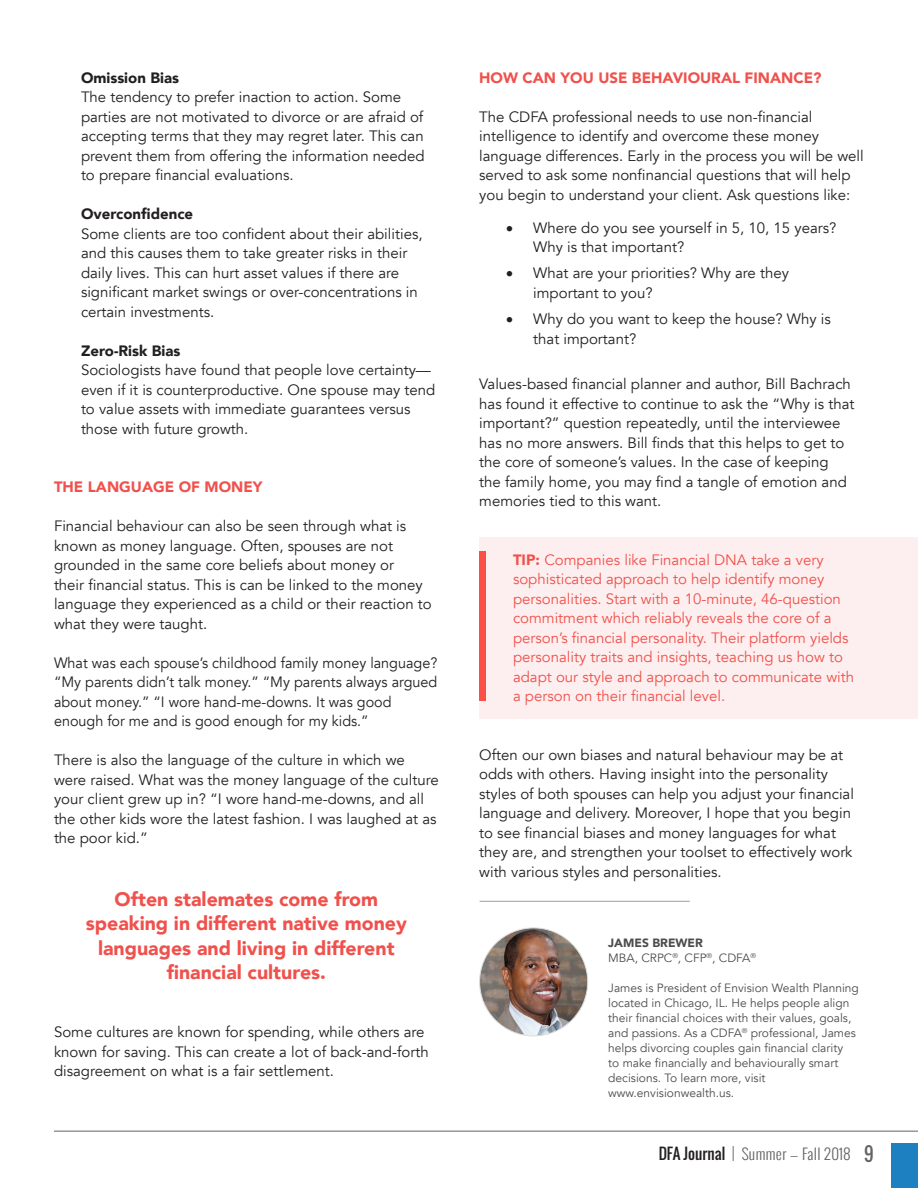
<style>
.page{position:relative;width:918px;height:1188px;background:#fff}
.page>*{position:absolute;margin:0;border:0;box-sizing:border-box;transform-origin:0 0}
.t1{font:900 19.5px/24.2px "Avenir";color:#f0514c;text-align:center}
.t2{font:18.9px "Oswald";color:#636366;scale:.95 1}
.t3{font:15px/19.5px "Avenir";color:#231f20}
.t4{font:15px/19.5px "Avenir";color:#f0514c}
.t5{font:15px/19.5px "Avenir";color:#231f20;scale:.96 1}
.t6{font:900 15px "Avenir";color:#f0514c}
.t7{font:900 15px "Avenir";color:#231f20}
.t8{font:300 15px "Oswald";letter-spacing:.02em;color:#636366}
.t9{font:12px/15px "Avenir";color:#4b4c4d}
.t10{font:900 12px "Avenir";color:#4b4c4d}
.s1{font-weight:900}
.s2{font-weight:400;color:#231f20}
.s3{font-size:16.5px}
</style>
<div class="page">
<div style="left:891px;top:1144px;width:27px;height:44px;background:#1d80c1"></div>
<hr style="left:54px;top:1131px;width:864px;height:1px;background:#636366">
<img style="left:480px;top:928px;width:108px;height:108px;border-radius:54px">
<hr style="left:480px;top:901px;width:210px;height:1px;background:#b2b3b7">
<div style="left:479px;top:537px;width:439px;height:182px;background:#fdefef"></div>
<p class="t7" style="left:81px;top:64px;width:100px">Omission Bias</p>
<p class="t3" style="left:81px;top:87px;width:345px">The tendency to prefer inaction to action. Some parties are not motivated to divorce or are afraid of accepting terms that they may regret later. This can prevent them from offering the information needed to prepare financial evaluations.</p>
<p class="t7" style="left:81px;top:201px;width:114px">Overconfidence</p>
<p class="t3" style="left:81px;top:224px;width:343px">Some clients are too confident about their abilities, and this causes them to take greater risks in their daily lives. This can hurt asset values if there are significant market swings or over-concentrations in certain investments.</p>
<p class="t7" style="left:81px;top:337px;width:101px">Zero-Risk Bias</p>
<p class="t3" style="left:81px;top:360px;width:356px">Sociologists have found that people love certainty— even if it is counterproductive. One spouse may tend to value assets with immediate guarantees versus those with future growth.</p>
<p class="t6" style="left:54px;top:474px;width:210px">THE LANGUAGE OF MONEY</p>
<p class="t3" style="left:54px;top:516px;width:379px">Financial behaviour can also be seen through what is known as money language. Often, spouses are not grounded in the same core beliefs about money or<br>their financial status. This is can be linked to the money language they experienced as a child or their reaction to what they were taught.</p>
<p class="t5" style="left:54px;top:653px;width:401px">What was each spouse’s childhood family money language? “My parents didn’t talk money.” “My parents always argued about money.” “I wore hand-me-downs. It was good enough for me and is good enough for my kids.”</p>
<p class="t3" style="left:54px;top:750px;width:386px">There is also the language of the culture in which we were raised. What was the money language of the culture your client grew up in? “I wore hand-me-downs, and all the other kids wore the latest fashion. I was laughed at as the poor kid.”</p>
<p class="t1" style="left:115px;top:887px;width:265px">Often stalemates come from</p>
<p class="t1" style="left:86px;top:911px;width:323px">speaking in different native money languages and living in different</p>
<p class="t1" style="left:167px;top:959px;width:161px">financial cultures.</p>
<p class="t3" style="left:54px;top:1023px;width:376px">Some cultures are known for spending, while others are known for saving. This can create a lot of back-and-forth disagreement on what is a fair settlement.</p>
<p class="t6" style="left:479px;top:64px;width:344px">HOW CAN YOU USE BEHAVIOURAL FINANCE?</p>
<p class="t3" style="left:479px;top:107px;width:386px">The CDFA professional needs to use non-financial intelligence to identify and overcome these money language differences. Early in the process you will be well served to ask some nonfinancial questions that will help you begin to understand your client. Ask questions like:</p>
<p class="t3" style="left:533px;top:218px;width:305px;text-indent:-27px">• Where do you see yourself in 5, 10, 15 years?<br>Why is that important?</p>
<p class="t3" style="left:533px;top:264px;width:257px;text-indent:-27px">• What are your priorities? Why are they important to you?</p>
<p class="t3" style="left:533px;top:309px;width:299px;text-indent:-27px">• Why do you want to keep the house? Why is that important?</p>
<p class="t3" style="left:479px;top:375px;width:377px">Values-based financial planner and author, Bill Bachrach has found it effective to continue to ask the “Why is that important?” question repeatedly, until the interviewee has no more answers. Bill finds that this helps to get to the core of someone’s values. In the case of keeping<br>the family home, you may find a tangle of emotion and memories tied to this want.</p>
<p class="t4" style="left:513px;top:550px;width:343px"><span class="s1">TIP:</span> Companies like Financial DNA take a very sophisticated approach to help identify money personalities. Start with a 10-minute, 46-question commitment which reliably reveals the core of a person’s financial personality. Their platform yields personality traits and insights, teaching us how to adapt our style and approach to communicate with a person on their financial level.</p>
<p class="t3" style="left:479px;top:745px;width:376px">Often our own biases and natural behaviour may be at odds with others. Having insight into the personality styles of both spouses can help you adjust your financial language and delivery. Moreover, I hope that you begin to see financial biases and money languages for what they are, and strengthen your toolset to effectively work with various styles and personalities.</p>
<p class="t10" style="left:608px;top:933px;width:96px">JAMES BREWER</p>
<p class="t9" style="left:608px;top:951px;width:149px">MBA, CRPC<sup>®</sup>, CFP<sup>®</sup>, CDFA<sup>®</sup></p>
<p class="t9" style="left:608px;top:981px;width:252px">James is President of Envision Wealth Planning located in Chicago, IL. He helps people align their financial choices with their values, goals, and passions. As a CDFA<sup>®</sup> professional, James helps divorcing couples gain financial clarity<br>to make financially and behaviourally smart decisions. To learn more, visit</p>
<p class="t9" style="left:608px;top:1086px;width:128px">www.envisionwealth.us.</p>
<p class="t8" style="left:659px;top:1143px;width:193px"><span class="s2">DFA Journal</span> <span class="s3">|</span> Summer — Fall 2018</p>
<p class="t2" style="left:864px;top:1139px;width:12px">9</p>
</div>
